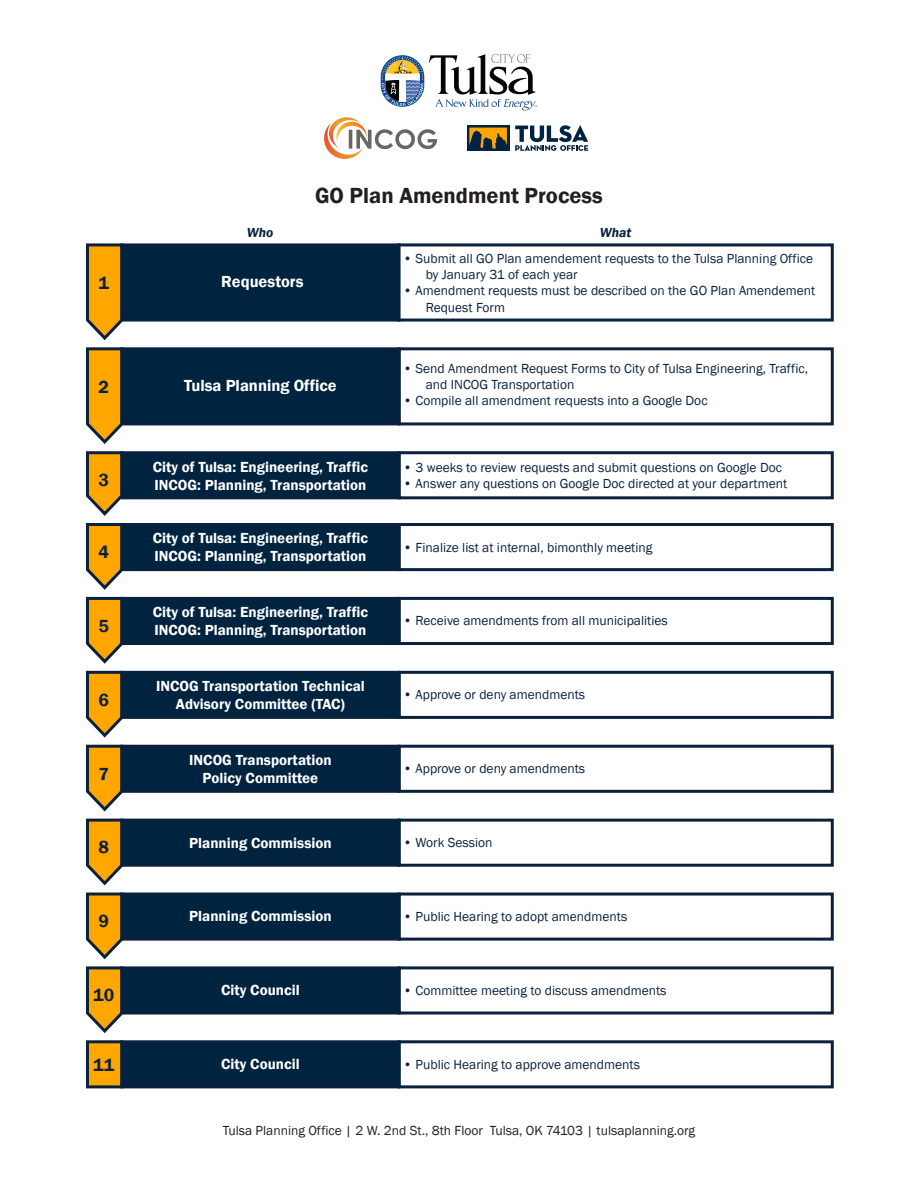
<style>
.page{position:relative;width:918px;height:1188px;background:#fff}
.page>*{position:absolute;margin:0;border:0;box-sizing:border-box;transform-origin:0 0}
.t1{font:600 22.5px "Franklin Gothic";color:#231f20}
.t2{font:600 18px "Franklin Gothic";color:#0a213e}
.t3{font:600 16.5px "Franklin Gothic";color:#fff}
.t4{font:600 15px/18px "Franklin Gothic";color:#fff}
.t5{font:13.5px/16.2px "Franklin Gothic";color:#0a213e}
.t6{font:13.5px "Franklin Gothic";color:#231f20}
.t7{font:italic 600 13.5px "Franklin Gothic";color:#0a213e}
</style>
<div class="page">
<div style="left:398px;top:966px;width:436px;height:49px;background:#fff;border:3px solid #0a213e"></div>
<div style="left:120px;top:966px;width:281px;height:49px;background:#002340;border:3px solid #0a213e"></div>
<div style="left:398px;top:893px;width:436px;height:48px;background:#fff;border:3px solid #0a213e"></div>
<div style="left:120px;top:893px;width:281px;height:48px;background:#002340;border:3px solid #0a213e"></div>
<div style="left:398px;top:819px;width:436px;height:48px;background:#fff;border:3px solid #0a213e"></div>
<div style="left:120px;top:819px;width:281px;height:48px;background:#002340;border:3px solid #0a213e"></div>
<div style="left:398px;top:745px;width:436px;height:48px;background:#fff;border:3px solid #0a213e"></div>
<div style="left:120px;top:745px;width:281px;height:48px;background:#002340;border:3px solid #0a213e"></div>
<div style="left:398px;top:671px;width:436px;height:48px;background:#fff;border:3px solid #0a213e"></div>
<div style="left:120px;top:671px;width:281px;height:48px;background:#002340;border:3px solid #0a213e"></div>
<div style="left:398px;top:597px;width:436px;height:48px;background:#fff;border:3px solid #0a213e"></div>
<div style="left:120px;top:597px;width:281px;height:48px;background:#002340"></div>
<div style="left:398px;top:523px;width:436px;height:48px;background:#fff;border:3px solid #0a213e"></div>
<div style="left:120px;top:523px;width:281px;height:48px;background:#002340;border:3px solid #0a213e"></div>
<div style="left:398px;top:451px;width:436px;height:48px;background:#fff;border:3px solid #0a213e"></div>
<div style="left:120px;top:451px;width:281px;height:48px;background:#002340;border:3px solid #0a213e"></div>
<div style="left:398px;top:347px;width:436px;height:78px;background:#fff;border:3px solid #0a213e"></div>
<div style="left:120px;top:347px;width:281px;height:78px;background:#002340;border:3px solid #0a213e"></div>
<div style="left:86px;top:1040px;width:37px;height:48px;background:#ffa700;border:3px solid #0a213e"></div>
<div style="left:398px;top:1040px;width:436px;height:48px;background:#fff;border:3px solid #0a213e"></div>
<div style="left:120px;top:1040px;width:281px;height:48px;background:#002340;border:3px solid #0a213e"></div>
<svg style="left:86px;top:243px;width:40px;height:790px"></svg>
<div style="left:397px;top:243px;width:437px;height:79px;background:#fff;border:3px solid #0a213e"></div>
<div style="left:120px;top:243px;width:281px;height:79px;background:#002340;border:3px solid #0a213e"></div>
<svg style="left:381px;top:54px;width:156px;height:57px"></svg>
<svg style="left:467px;top:125px;width:43px;height:26px"></svg>
<svg style="left:469px;top:128px;width:38px;height:20px"></svg>
<svg style="left:515px;top:125px;width:73px;height:26px"></svg>
<svg style="left:324px;top:117px;width:113px;height:42px"></svg>
<h1 class="t1" style="left:315px;top:182px;width:289px">GO Plan Amendment Process</h1>
<h2 class="t2" style="left:99px;top:272px;width:12px">1</h2>
<h2 class="t2" style="left:99px;top:376px;width:12px">2</h2>
<p class="t7" style="left:247px;top:223px;width:28px">Who</p>
<p class="t7" style="left:600px;top:223px;width:33px">What</p>
<p class="t3" style="left:221px;top:272px;width:84px">Requestors</p>
<p class="t3" style="left:184px;top:375px;width:154px">Tulsa Planning Office</p>
<p class="t5" style="left:426px;top:251px;width:389px;text-indent:-23px">• Submit all GO Plan amendement requests to the Tulsa Planning Office by January 31 of each year</p>
<p class="t5" style="left:426px;top:283px;width:391px;text-indent:-23px">• Amendment requests must be described on the GO Plan Amendement<br>Request Form</p>
<p class="t5" style="left:426px;top:361px;width:384px;text-indent:-23px">• Send Amendment Request Forms to City of Tulsa Engineering, Traffic, and INCOG Transportation</p>
<p class="t5" style="left:403px;top:393px;width:306px">• Compile all amendment requests into a Google Doc</p>
<p class="t4" style="left:153px;top:458px;width:217px">City of Tulsa: Engineering, Traffic<br>INCOG: Planning, Transportation</p>
<p class="t5" style="left:403px;top:460px;width:380px">• 3 weeks to review requests and submit questions on Google Doc</p>
<h2 class="t2" style="left:99px;top:469px;width:12px">3</h2>
<p class="t5" style="left:403px;top:476px;width:386px">• Answer any questions on Google Doc directed at your department</p>
<h2 class="t2" style="left:99px;top:541px;width:12px">4</h2>
<h2 class="t2" style="left:99px;top:615px;width:12px">5</h2>
<h2 class="t2" style="left:99px;top:689px;width:12px">6</h2>
<h2 class="t2" style="left:99px;top:762px;width:12px">7</h2>
<p class="t4" style="left:153px;top:529px;width:217px">City of Tulsa: Engineering, Traffic<br>INCOG: Planning, Transportation</p>
<p class="t4" style="left:153px;top:603px;width:217px">City of Tulsa: Engineering, Traffic<br>INCOG: Planning, Transportation</p>
<p class="t4" style="left:156px;top:677px;width:210px;text-align:center">INCOG Transportation Technical<br>Advisory Committee (TAC)</p>
<p class="t4" style="left:189px;top:751px;width:144px;text-align:center">INCOG Transportation<br>Policy Committee</p>
<h2 class="t2" style="left:99px;top:836px;width:12px">8</h2>
<p class="t4" style="left:189px;top:834px;width:144px">Planning Commission</p>
<h2 class="t2" style="left:99px;top:910px;width:12px">9</h2>
<p class="t4" style="left:189px;top:908px;width:144px">Planning Commission</p>
<h2 class="t2" style="left:93px;top:984px;width:22px">10</h2>
<p class="t4" style="left:221px;top:981px;width:80px">City Council</p>
<p class="t5" style="left:403px;top:539px;width:251px">• Finalize list at internal, bimonthly meeting</p>
<p class="t5" style="left:403px;top:613px;width:266px">• Receive amendments from all municipalities</p>
<p class="t5" style="left:403px;top:687px;width:183px">• Approve or deny amendments</p>
<p class="t5" style="left:403px;top:761px;width:183px">• Approve or deny amendments</p>
<p class="t5" style="left:403px;top:835px;width:91px">• Work Session</p>
<p class="t5" style="left:403px;top:909px;width:226px">• Public Hearing to adopt amendments</p>
<p class="t5" style="left:403px;top:983px;width:265px">• Committee meeting to discuss amendments</p>
<h2 class="t2" style="left:93px;top:1054px;width:23px">11</h2>
<p class="t4" style="left:221px;top:1055px;width:80px">City Council</p>
<p class="t5" style="left:403px;top:1057px;width:238px">• Public Hearing to approve amendments</p>
<p class="t6" style="left:223px;top:1122px;width:474px">Tulsa Planning Office | 2 W. 2nd St., 8th Floor Tulsa, OK 74103 | tulsaplanning.org</p>
</div>
